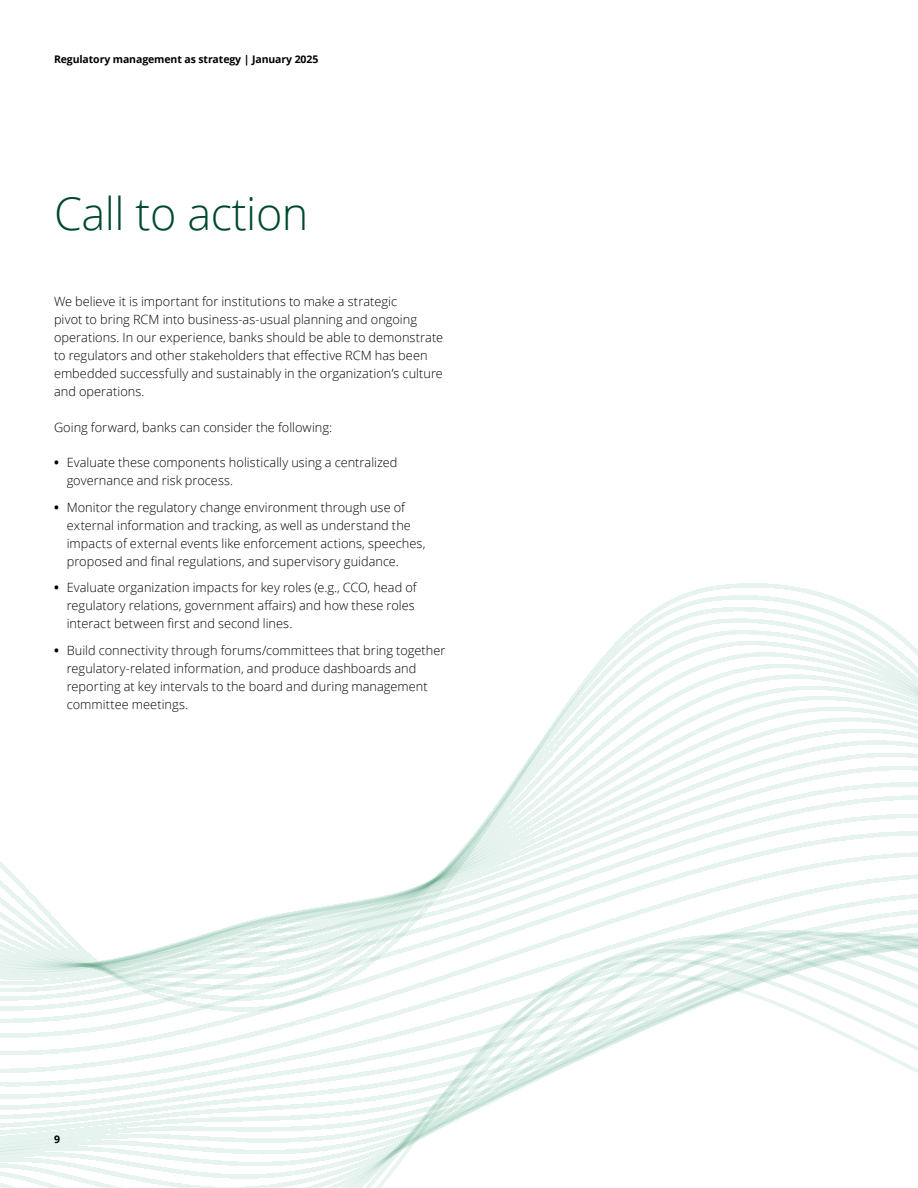
<style>
.page{position:relative;width:918px;height:1188px;background:#fff}
.page>*{position:absolute;margin:0;border:0;box-sizing:border-box;transform-origin:0 0}
.t1{font:300 45px "Open Sans";letter-spacing:-.01em;color:#00492c}
.t2{font:300 12.75px/18px "Open Sans";letter-spacing:.005em;color:#000}
.t3{font:700 10.5px "Open Sans";letter-spacing:-.01em;color:#000}
.s1{font-weight:700}
</style>
<div class="page">
<svg style="left:631px;top:613px;width:261px;height:15px"></svg>
<svg style="left:614px;top:628px;width:297px;height:16px"></svg>
<svg style="left:601px;top:644px;width:317px;height:15px"></svg>
<svg style="left:588px;top:659px;width:330px;height:16px"></svg>
<svg style="left:576px;top:675px;width:342px;height:16px"></svg>
<svg style="left:565px;top:691px;width:353px;height:15px"></svg>
<svg style="left:554px;top:706px;width:364px;height:16px"></svg>
<svg style="left:547px;top:722px;width:371px;height:10px"></svg>
<svg style="left:537px;top:738px;width:381px;height:8px"></svg>
<svg style="left:527px;top:746px;width:391px;height:15px"></svg>
<svg style="left:516px;top:761px;width:402px;height:16px"></svg>
<svg style="left:506px;top:777px;width:412px;height:14px"></svg>
<svg style="left:498px;top:791px;width:420px;height:11px"></svg>
<svg style="left:492px;top:802px;width:377px;height:9px"></svg>
<svg style="left:487px;top:811px;width:431px;height:7px"></svg>
<svg style="left:458px;top:847px;width:460px;height:7px"></svg>
<svg style="left:0;top:854px;width:918px;height:8px"></svg>
<svg style="left:0;top:862px;width:850px;height:10px"></svg>
<svg style="left:0;top:872px;width:918px;height:10px"></svg>
<svg style="left:0;top:882px;width:918px;height:15px"></svg>
<svg style="left:0;top:897px;width:918px;height:17px"></svg>
<svg style="left:0;top:914px;width:918px;height:274px"></svg>
<p class="t3" style="left:54px;top:52px;width:266px">Regulatory management as strategy | January 2025</p>
<h1 class="t1" style="left:54px;top:183px;width:256px">Call to action</h1>
<p class="t2" style="left:54px;top:292px;width:391px">We believe it is important for institutions to make a strategic<br>pivot to bring RCM into business-as-usual planning and ongoing operations. In our experience, banks should be able to demonstrate to regulators and other stakeholders that effective RCM has been embedded successfully and sustainably in the organization’s culture and operations.</p>
<p class="t2" style="left:54px;top:418px;width:280px">Going forward, banks can consider the following:</p>
<p class="t2" style="left:67px;top:453px;width:332px;text-indent:-13px"><span class="s1">•</span> Evaluate these components holistically using a centralized governance and risk process.</p>
<p class="t2" style="left:67px;top:498px;width:360px;text-indent:-13px"><span class="s1">•</span> Monitor the regulatory change environment through use of external information and tracking, as well as understand the impacts of external events like enforcement actions, speeches, proposed and final regulations, and supervisory guidance.</p>
<p class="t2" style="left:67px;top:578px;width:351px;text-indent:-13px"><span class="s1">•</span> Evaluate organization impacts for key roles (e.g., CCO, head of regulatory relations, government affairs) and how these roles interact between first and second lines.</p>
<p class="t2" style="left:67px;top:641px;width:380px;text-indent:-13px"><span class="s1">•</span> Build connectivity through forums/committees that bring together regulatory-related information, and produce dashboards and reporting at key intervals to the board and during management committee meetings.</p>
<p class="t3" style="left:54px;top:1132px;width:7px">9</p>
</div>
